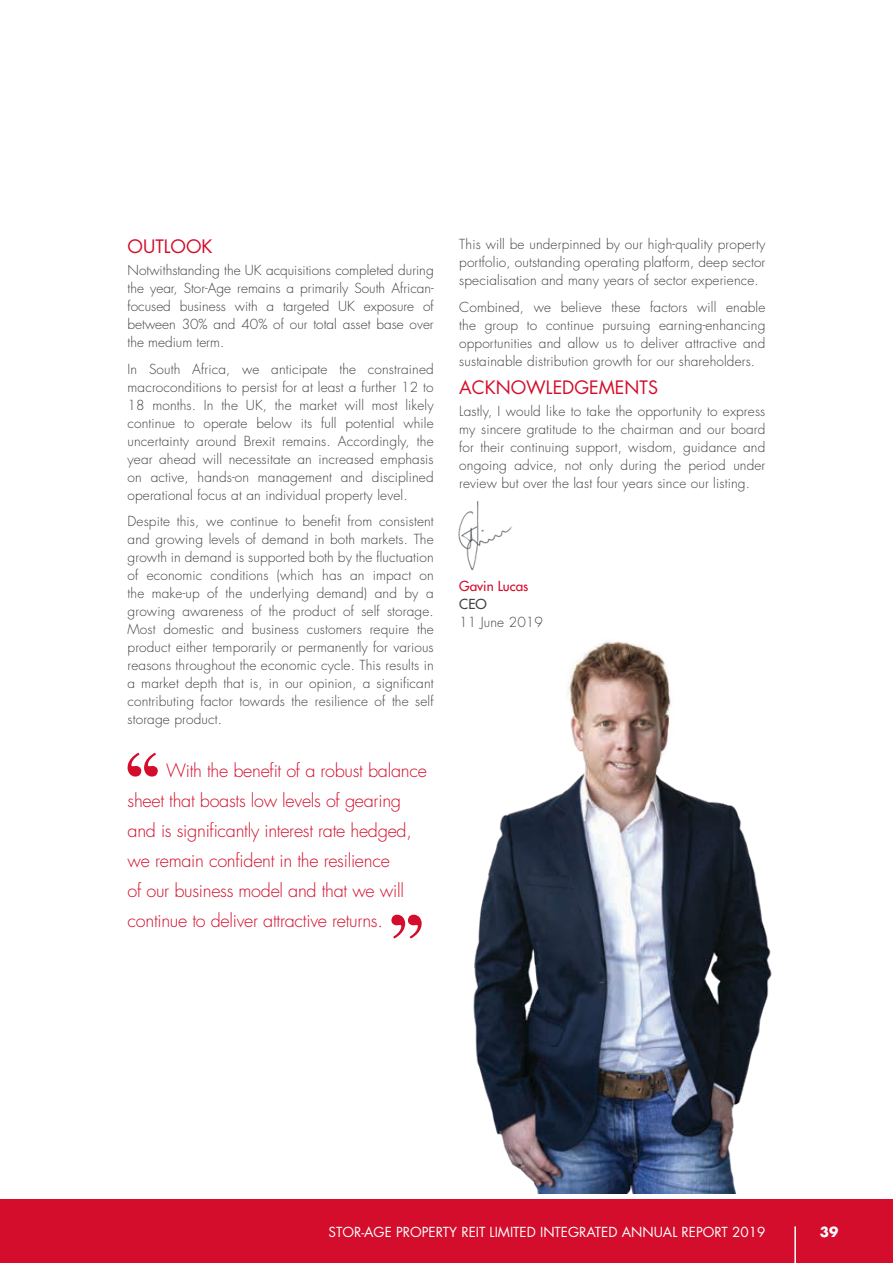
<style>
.page{position:relative;width:893px;height:1263px;background:#fff}
.page>*{position:absolute;margin:0;border:0;box-sizing:border-box;transform-origin:0 0}
.t1{font:300 18px/30px "Futura Std";letter-spacing:-.015em;color:#d30d2b}
.t2{font:18px "Futura Std";color:#d30d2b}
.t3{font:300 13.5px/18px "Futura Std";letter-spacing:.01em;color:#414142;text-align:justify}
.t4{font:13.5px "Futura Std";color:#fff}
.t5{font:500 13.5px "Futura Std";color:#d30d2b}
.t6{font:500 13.5px "Futura Std";color:#414142}
.t7{font:700 13.5px "Futura Std";color:#fff}
</style>
<div class="page">
<div style="left:0;top:1199px;width:893px;height:64px;background:#d30d2b"></div>
<hr style="left:794px;top:1226px;width:2px;height:37px;background:#fff">
<img style="left:473px;top:641px;width:299px;height:553px">
<img style="left:458px;top:501px;width:54px;height:70px">
<svg style="left:128px;top:753px;width:30px;height:23px"></svg>
<svg style="left:391px;top:915px;width:31px;height:23px"></svg>
<h1 class="t2" style="left:128px;top:235px;width:87px">OUTLOOK</h1>
<p class="t3" style="left:128px;top:262px;width:308px">Notwithstanding the UK acquisitions completed during the year, Stor-Age remains a primarily South African&shy;focused business with a targeted UK exposure of between 30% and 40% of our total asset base over the medium term.</p>
<p class="t3" style="left:128px;top:360px;width:308px">In South Africa, we anticipate the constrained macroconditions to persist for at least a further 12 to 18 months. In the UK, the market will most likely continue to operate below its full potential while uncertainty around Brexit remains. Accordingly, the year ahead will necessitate an increased emphasis on active, hands-on management and disciplined operational focus at an individual property level.</p>
<p class="t3" style="left:128px;top:513px;width:308px">Despite this, we continue to benefit from consistent and growing levels of demand in both markets. The growth in demand is supported both by the fluctuation of economic conditions (which has an impact on the make-up of the underlying demand) and by a growing awareness of the product of self storage.<br>Most domestic and business customers require the product either temporarily or permanently for various reasons throughout the economic cycle. This results in a market depth that is, in our opinion, a significant contributing factor towards the resilience of the self storage product.</p>
<h1 class="t1" style="left:128px;top:755px;width:301px;text-indent:39px">With the benefit of a robust balance sheet that boasts low levels of gearing and is significantly interest rate hedged, we remain confident in the resilience<br>of our business model and that we will continue to deliver attractive returns.</h1>
<p class="t3" style="left:459px;top:236px;width:308px">This will be underpinned by our high-quality property portfolio, outstanding operating platform, deep sector specialisation and many years of sector experience.</p>
<p class="t3" style="left:459px;top:298px;width:308px">Combined, we believe these factors will enable the group to continue pursuing earning-enhancing opportunities and allow us to deliver attractive and sustainable distribution growth for our shareholders.</p>
<h1 class="t2" style="left:459px;top:376px;width:200px">ACKNOWLEDGEMENTS</h1>
<p class="t3" style="left:459px;top:402px;width:308px">Lastly, I would like to take the opportunity to express my sincere gratitude to the chairman and our board for their continuing support, wisdom, guidance and ongoing advice, not only during the period under review but over the last four years since our listing.</p>
<p class="t5" style="left:459px;top:578px;width:71px">Gavin Lucas</p>
<p class="t6" style="left:459px;top:596px;width:29px">CEO</p>
<p class="t3" style="left:459px;top:614px;width:85px">11 June 2019</p>
<p class="t4" style="left:329px;top:1223px;width:438px">STOR-AGE PROPERTY REIT LIMITED INTEGRATED ANNUAL REPORT 2019</p>
<p class="t7" style="left:820px;top:1222px;width:20px">39</p>
</div>
